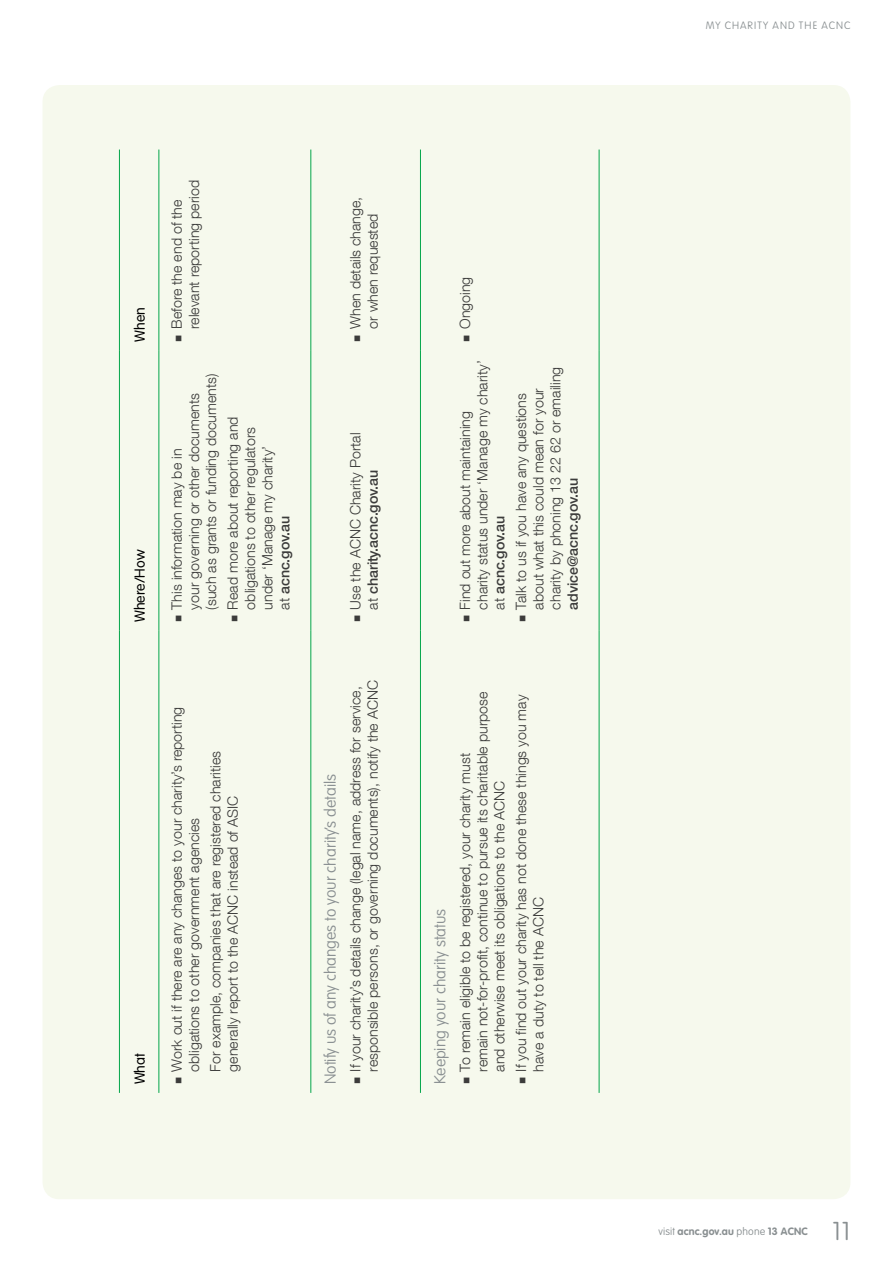
<style>
.page{position:relative;width:893px;height:1263px;background:#fff}
.page>*{position:absolute;margin:0;border:0;box-sizing:border-box;transform-origin:0 0}
.t1{font:100 25.5px "VAG Rounded";color:#898f91}
.t2{font:100 15.75px "VAG Rounded";color:#898f91}
.t3{font:300 14.25px/17.2px "Helvetica Neue LT Com";color:#3c3c3b}
.t4{font:500 14.25px "Helvetica Neue LT Com";letter-spacing:-.01em;color:#3c3c3b}
.t5{font:300 14.25px "VAG Rounded";color:#000}
.t6{font:700 10.5px "VAG Rounded";letter-spacing:.01em;color:#898f91}
.t7{font:100 10.5px "VAG Rounded";letter-spacing:.09em;color:#898f91}
.s1{font-family:"Arial";font-weight:700;font-size:12px}
.s2{font-weight:500}
.s3{font-weight:100}
</style>
<div class="page">
<div style="left:43px;top:85px;width:807px;height:1114px;background:#f6f9ed;border-radius:17px"></div>
<hr style="left:119px;top:631px;width:1px;height:462px;background:#04a64a">
<hr style="left:119px;top:350px;width:1px;height:281px;background:#04a64a">
<hr style="left:119px;top:150px;width:1px;height:200px;background:#04a64a">
<hr style="left:158px;top:631px;width:1px;height:462px;background:#04a64a">
<hr style="left:158px;top:350px;width:1px;height:281px;background:#04a64a">
<hr style="left:158px;top:150px;width:1px;height:200px;background:#04a64a">
<hr style="left:310px;top:631px;width:1px;height:462px;background:#04a64a">
<hr style="left:310px;top:350px;width:1px;height:281px;background:#04a64a">
<hr style="left:310px;top:150px;width:1px;height:200px;background:#04a64a">
<hr style="left:420px;top:631px;width:1px;height:462px;background:#04a64a">
<hr style="left:420px;top:350px;width:1px;height:281px;background:#04a64a">
<hr style="left:420px;top:150px;width:1px;height:200px;background:#04a64a">
<hr style="left:599px;top:631px;width:1px;height:462px;background:#04a64a">
<hr style="left:599px;top:350px;width:1px;height:281px;background:#04a64a">
<hr style="left:599px;top:150px;width:1px;height:200px;background:#04a64a">
<p class="t5" style="left:132px;top:342px;width:36px;rotate:-90deg">When</p>
<p class="t5" style="left:132px;top:622px;width:74px;rotate:-90deg">Where/How</p>
<p class="t3" style="left:168px;top:329px;width:150px;text-indent:-13px;rotate:-90deg"><span class="s1">■</span> Before the end of the relevant reporting period</p>
<p class="t3" style="left:168px;top:609px;width:237px;text-indent:-13px;rotate:-90deg"><span class="s1">■</span> This information may be in<br>your governing or other documents (such as grants or funding documents)</p>
<p class="t3" style="left:224px;top:609px;width:194px;text-indent:-13px;rotate:-90deg"><span class="s1">■</span> Read more about reporting and obligations to other regulators under ‘Manage my charity’<br>at <span class="s2">acnc.gov.au</span></p>
<p class="t5" style="left:132px;top:1084px;width:33px;rotate:-90deg">What</p>
<p class="t3" style="left:168px;top:1071px;width:366px;text-indent:-13px;rotate:-90deg"><span class="s1">■</span> Work out if there are any changes to your charity’s reporting obligations to other government agencies</p>
<p class="t3" style="left:207px;top:1071px;width:322px;rotate:-90deg">For example, companies that are registered charities generally report to the ACNC instead of ASIC</p>
<p class="t3" style="left:346px;top:342px;width:146px;text-align:center;rotate:-90deg"><span class="s1">■</span> When details change, or when requested</p>
<p class="t3" style="left:346px;top:609px;width:178px;text-indent:-13px;rotate:-90deg"><span class="s1">■</span> Use the ACNC Charity Portal at <span class="s2">charity.acnc.gov.au</span></p>
<p class="t2" style="left:321px;top:1084px;width:312px;rotate:-90deg">NOTIFY US OF ANY CHANGES TO YOUR CHARITY’S DETAILS</p>
<p class="t3" style="left:346px;top:1071px;width:393px;text-indent:-13px;rotate:-90deg"><span class="s1">■</span> If your charity’s details change (legal name, address for service, responsible persons, or governing documents), notify the ACNC</p>
<p class="t3" style="left:456px;top:342px;width:67px;rotate:-90deg"><span class="s1">■</span> Ongoing</p>
<p class="t3" style="left:456px;top:609px;width:251px;text-indent:-13px;rotate:-90deg"><span class="s1">■</span> Find out more about maintaining<br>charity status under ‘Manage my charity’ at <span class="s2">acnc.gov.au</span></p>
<p class="t3" style="left:512px;top:609px;width:244px;text-indent:-13px;rotate:-90deg"><span class="s1">■</span> Talk to us if you have any questions about what this could mean for your charity by phoning 13 22 62 or emailing</p>
<p class="t4" style="left:564px;top:609px;width:133px;rotate:-90deg">advice@acnc.gov.au</p>
<p class="t2" style="left:431px;top:1084px;width:177px;rotate:-90deg">KEEPING YOUR CHARITY STATUS</p>
<p class="t3" style="left:456px;top:1071px;width:382px;text-indent:-13px;rotate:-90deg"><span class="s1">■</span> To remain eligible to be registered, your charity must<br>remain not-for-profit, continue to pursue its charitable purpose and otherwise meet its obligations to the ACNC</p>
<p class="t3" style="left:512px;top:1071px;width:378px;text-indent:-13px;rotate:-90deg"><span class="s1">■</span> If you find out your charity has not done these things you may have a duty to tell the ACNC</p>
<p class="t7" style="left:706px;top:20px;width:22px">MY CHARITY</p>
<p class="t7" style="left:772px;top:20px;width:4px">AND</p>
<p class="t7" style="left:799px;top:20px;width:3px">THE</p>
<p class="t7" style="left:822px;top:20px;width:30px">ACNC</p>
<p class="t6" style="left:658px;top:1225px;width:151px"><span class="s3">VISIT</span> acnc.gov.au <span class="s3">PHONE</span> 13 ACNC</p>
<h1 class="t1" style="left:832px;top:1217px;width:20px">11</h1>
</div>
